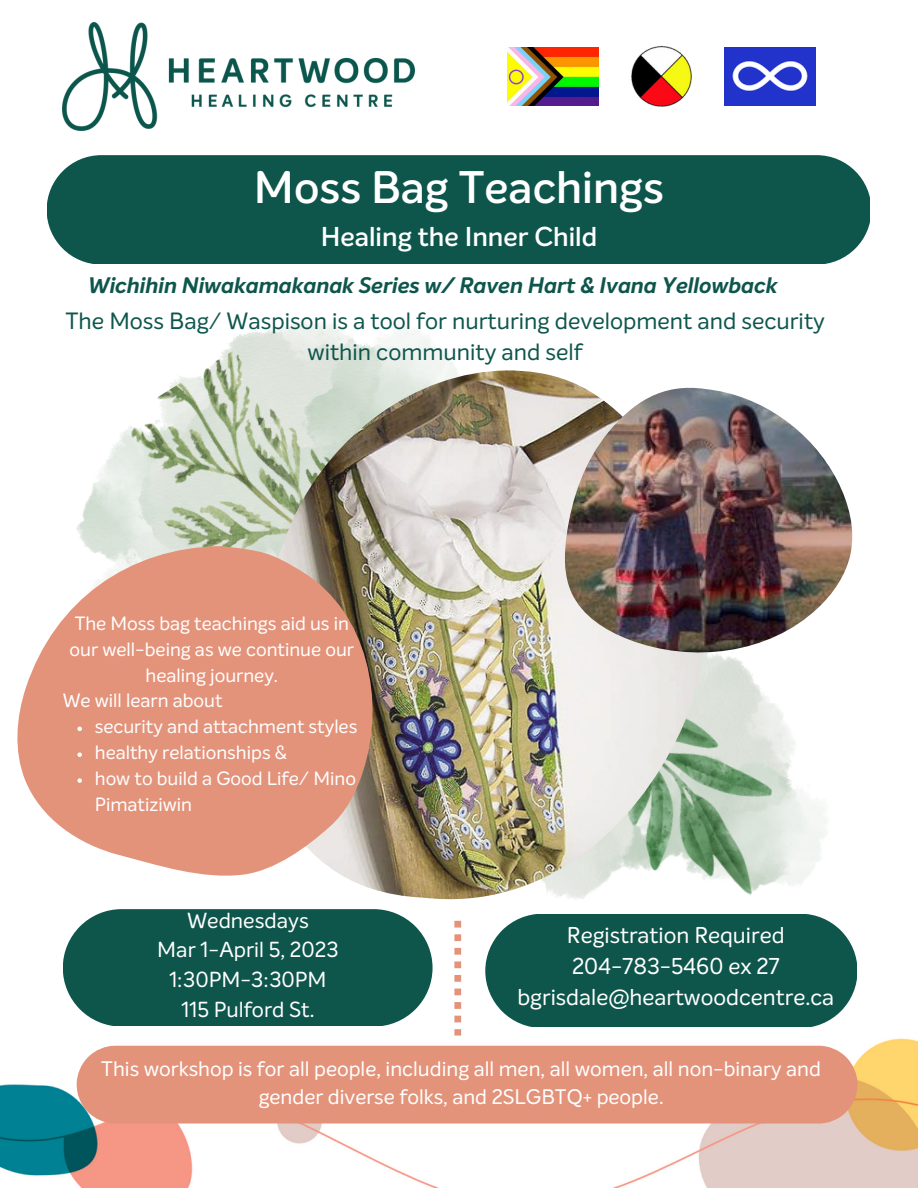
<style>
.page{position:relative;width:918px;height:1188px;background:#fff}
.page>*{position:absolute;margin:0;border:0;box-sizing:border-box;transform-origin:0 0}
.t1{font:600 44.7px "Intelo";color:#fff}
.t2{font:600 26.7px "Intelo";color:#fff}
.t3{font:23.1px/31.5px "Intelo";color:#0e564c;text-align:center}
.t4{font:22.5px/31.2px "Intelo";color:#fff;text-align:center}
.t5{font:italic 700 22.05px "Intelo";color:#0e564c}
.t6{font:21.3px/29.7px "Intelo";color:#fff;text-align:center}
.t7{font:20.55px/28.2px "Intelo";color:#fff;text-align:center}
.t8{font:18.9px/25.8px "Intelo";color:#fff}
</style>
<div class="page">
<img style="left:63px;top:23px;width:352px;height:108px">
<img style="left:631px;top:45px;width:61px;height:62px">
<img style="left:508px;top:47px;width:91px;height:59px">
<img style="left:725px;top:47px;width:91px;height:59px">
<div style="left:47px;top:155px;width:822px;height:109px;background:#0e564c"></div>
<img style="left:0;top:1038px;width:918px;height:150px">
<div style="left:63px;top:909px;width:258px;height:117px;background:#0e564c"></div>
<img style="left:321px;top:530px;width:537px;height:511px">
<div style="left:485px;top:914px;width:372px;height:112px;background:#0e564c"></div>
<img style="left:77px;top:459px;width:30px;height:87px">
<img style="left:107px;top:321px;width:349px;height:225px">
<img style="left:705px;top:703px;width:74px;height:193px">
<img style="left:254px;top:370px;width:451px;height:541px">
<div style="left:77px;top:1046px;width:781px;height:78px;background:#e4937b"></div>
<img style="left:565px;top:382px;width:287px;height:282px">
<svg style="left:17px;top:546px;width:361px;height:334px;background:#e0a28d"></svg>
<svg style="left:77px;top:727px;width:5px;height:4px"></svg>
<svg style="left:77px;top:752px;width:5px;height:5px"></svg>
<svg style="left:77px;top:778px;width:5px;height:5px"></svg>
<h1 class="t1" style="left:254px;top:168px;width:412px">Moss Bag Teachings</h1>
<h2 class="t2" style="left:321px;top:226px;width:278px">Healing the Inner Child</h2>
<p class="t5" style="left:88px;top:276px;width:691px">Wichihin Niwakamakanak Series w/ Raven Hart &amp; Ivana Yellowback</p>
<p class="t3" style="left:65px;top:306px;width:761px">The Moss Bag/ Waspison is a tool for nurturing development and security within community and self</p>
<p class="t8" style="left:75px;top:612px;width:276px">The Moss bag teachings aid us in</p>
<p class="t8" style="left:70px;top:637px;width:286px">our well-being as we continue our</p>
<p class="t8" style="left:146px;top:663px;width:134px">healing journey.</p>
<p class="t8" style="left:63px;top:689px;width:161px">We will learn about</p>
<p class="t8" style="left:95px;top:715px;width:264px">security and attachment styles healthy relationships &amp;<br>how to build a Good Life/ Mino<br>Pimatiziwin</p>
<p class="t6" style="left:157px;top:907px;width:183px">Wednesdays<br>Mar 1-April 5, 2023<br>1:30PM-3:30PM<br>115 Pulford St.</p>
<p class="t4" style="left:517px;top:921px;width:318px">Registration Required<br>204-783-5460 ex 27 bgrisdale@heartwoodcentre.ca</p>
<p class="t7" style="left:101px;top:1056px;width:721px">This workshop is for all people, including all men, all women, all non-binary and gender diverse folks, and 2SLGBTQ+ people.</p>
</div>
